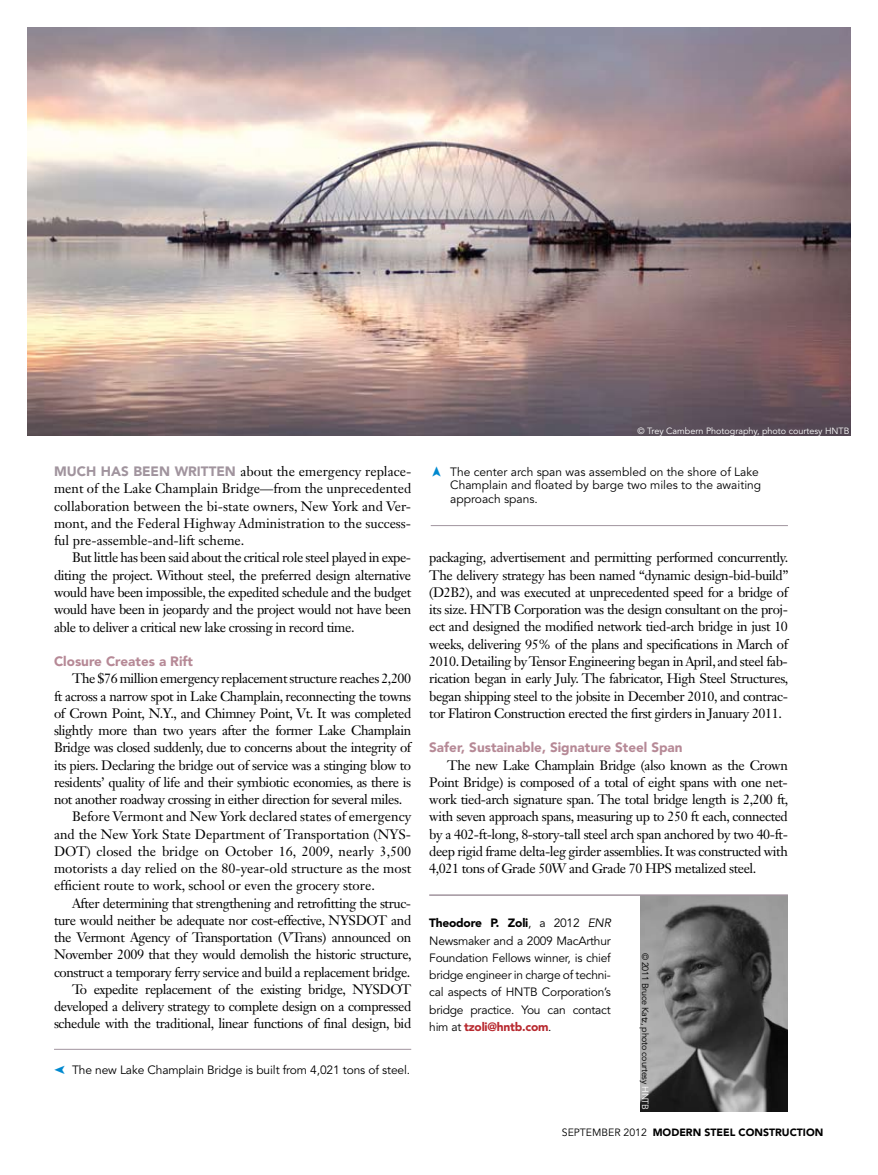
<style>
.page{position:relative;width:878px;height:1175px;background:#fff}
.page>*{position:absolute;margin:0;border:0;box-sizing:border-box;transform-origin:0 0}
.t1{font:13.5px/17.2px "Janson Text LT Std";letter-spacing:-.03em;color:#000;text-align:justify}
.t2{font:13.5px "Janson Text LT Std";color:#000}
.t3{font:900 13.5px "Avenir LT Std";color:#b68996}
.t4{font:900 13.5px "Avenir LT Std";color:#a1949e}
.t5{font:12px/17.2px "Avenir LT Std";letter-spacing:-.01em;color:#000;text-align:justify}
.t6{font:900 10.5px "Avenir LT Std";color:#000}
.t7{font:9px "Avenir LT Std";color:#fff}
.t8{font:9px "Avenir LT Std";letter-spacing:-.03em;color:#000}
.s1{font-weight:900}
.s2{font-style:italic}
.s3{font-weight:900;color:#b8292f}
.s4{color:#fff}
.s5{font-weight:400}
</style>
<div class="page">
<img style="left:27px;top:27px;width:823px;height:408px">
<hr style="left:54px;top:1048px;width:357px;height:1px;background:#a1949e">
<hr style="left:430px;top:525px;width:358px;height:1px;background:#a1949e">
<img style="left:640px;top:896px;width:147px;height:216px">
<hr style="left:429px;top:894px;width:359px;height:2px;background:#a1949e">
<p class="t1" style="left:54px;top:463px;width:359px;text-indent:186px">about the emergency replace&shy;ment of the Lake Champlain Bridge—from the unprecedented collaboration between the bi-state owners, New York and Ver&shy;mont, and the Federal Highway Administration to the success&shy;ful pre-assemble-and-lift scheme.</p>
<p class="t1" style="left:54px;top:549px;width:358px;text-indent:18px">But little has been said about the critical role steel played in expe&shy;diting the project. Without steel, the preferred design alternative would have been impossible, the expedited schedule and the budget would have been in jeopardy and the project would not have been able to deliver a critical new lake crossing in record time.</p>
<p class="t3" style="left:54px;top:653px;width:140px">Closure Creates a Rift</p>
<p class="t1" style="left:72px;top:670px;width:341px">The $76 million emergency replacement structure reaches 2,200</p>
<p class="t1" style="left:54px;top:687px;width:359px">ft across a narrow spot in Lake Champlain, reconnecting the towns</p>
<p class="t1" style="left:54px;top:704px;width:359px">of Crown Point, N.Y., and Chimney Point, Vt. It was completed</p>
<p class="t1" style="left:54px;top:721px;width:359px">slightly more than two years after the former Lake Champlain</p>
<p class="t1" style="left:54px;top:739px;width:358px">Bridge was closed suddenly, due to concerns about the integrity of</p>
<p class="t1" style="left:54px;top:756px;width:359px">its piers. Declaring the bridge out of service was a stinging blow to</p>
<p class="t1" style="left:54px;top:773px;width:359px">residents’ quality of life and their symbiotic economies, as there is</p>
<p class="t1" style="left:54px;top:790px;width:349px">not another roadway crossing in either direction for several miles.</p>
<p class="t2" style="left:72px;top:808px;width:340px">Before Vermont and New York declared states of emergency</p>
<p class="t2" style="left:54px;top:825px;width:358px">and the New York State Department of Transportation (NYS-</p>
<p class="t2" style="left:54px;top:842px;width:359px">DOT) closed the bridge on October 16, 2009, nearly 3,500</p>
<p class="t2" style="left:54px;top:860px;width:358px">motorists a day relied on the 80-year-old structure as the most</p>
<p class="t2" style="left:54px;top:877px;width:322px">efficient route to work, school or even the grocery store.</p>
<p class="t1" style="left:72px;top:894px;width:341px">After determining that strengthening and retrofitting the struc-</p>
<p class="t1" style="left:54px;top:911px;width:359px">ture would neither be adequate nor cost-effective, NYSDOT and</p>
<p class="t1" style="left:54px;top:928px;width:358px">the Vermont Agency of Transportation (VTrans) announced on</p>
<p class="t1" style="left:54px;top:946px;width:359px">November 2009 that they would demolish the historic structure,</p>
<p class="t1" style="left:54px;top:963px;width:358px">construct a temporary ferry service and build a replacement bridge.</p>
<p class="t1" style="left:72px;top:980px;width:340px">To expedite replacement of the existing bridge, NYSDOT</p>
<p class="t1" style="left:54px;top:997px;width:359px">developed a delivery strategy to complete design on a compressed</p>
<p class="t1" style="left:54px;top:1015px;width:359px">schedule with the traditional, linear functions of final design, bid</p>
<p class="t4" style="left:54px;top:463px;width:98px">Much has been</p>
<p class="t4" style="left:175px;top:463px;width:23px">written</p>
<p class="t5" style="left:72px;top:1061px;width:340px">The new Lake Champlain Bridge is built from 4,021 tons of steel.</p>
<p class="t7" style="left:637px;top:425px;width:213px">© Trey Cambern Photography, photo courtesy H NTB</p>
<p class="t5" style="left:450px;top:465px;width:312px;line-height:13.5px;text-align:left">The center arch span was assembled on the shore of Lake<br>Champlain and floated by barge two miles to the awaiting approach spans.</p>
<p class="t1" style="left:429px;top:549px;width:361px">packaging, advertisement and permitting performed concurrently.<br>The delivery strategy has been named “dynamic design-bid-build” (D2B2), and was executed at unprecedented speed for a bridge of its size. HNTB Corporation was the design consultant on the proj&shy;ect and designed the modified network tied-arch bridge in just 10 weeks, delivering 95% of the plans and specifications in March of 2010. Detailing by Tensor Engineering began in April, and steel fab&shy;rication began in early July. The fabricator, High Steel Structures, began shipping steel to the jobsite in December 2010, and contrac&shy;tor Flatiron Construction erected the first girders in January 2011.</p>
<p class="t3" style="left:429px;top:739px;width:255px">Safer, Sustainable, Signature Steel Span</p>
<p class="t1" style="left:429px;top:756px;width:361px;text-indent:18px">The new Lake Champlain Bridge (also known as the Crown Point Bridge) is composed of a total of eight spans with one net&shy;work tied-arch signature span. The total bridge length is 2,200 ft, with seven approach spans, measuring up to 250 ft each, connected by a 402-ft-long, 8-story-tall steel arch span anchored by two 40-ft&shy;deep rigid frame delta-leg girder assemblies. It was constructed with 4,021 tons of Grade 50W and Grade 70 HPS metalized steel.</p>
<p class="t5" style="left:429px;top:915px;width:183px"><span class="s1">Theodore P. Zoli</span>, a 2012 <span class="s2">ENR </span>Newsmaker and a 2009 M acArthur Foundation Fellows winner, is chief bridge engineer in charge of techni&shy;cal aspects of H NTB Corporation’s bridge practice. You can contact him at <span class="s3">tzoli@hntb.com</span>.</p>
<p class="t8" style="left:650px;top:952px;width:159px;rotate:90deg">© 2011 Bruce Katz, photo courtesy <span class="s4">H NTB</span></p>
<p class="t6" style="left:562px;top:1125px;width:263px"><span class="s5">septemb er 2012</span> MODERN STEEL CONSTRUCTION</p>
</div>
